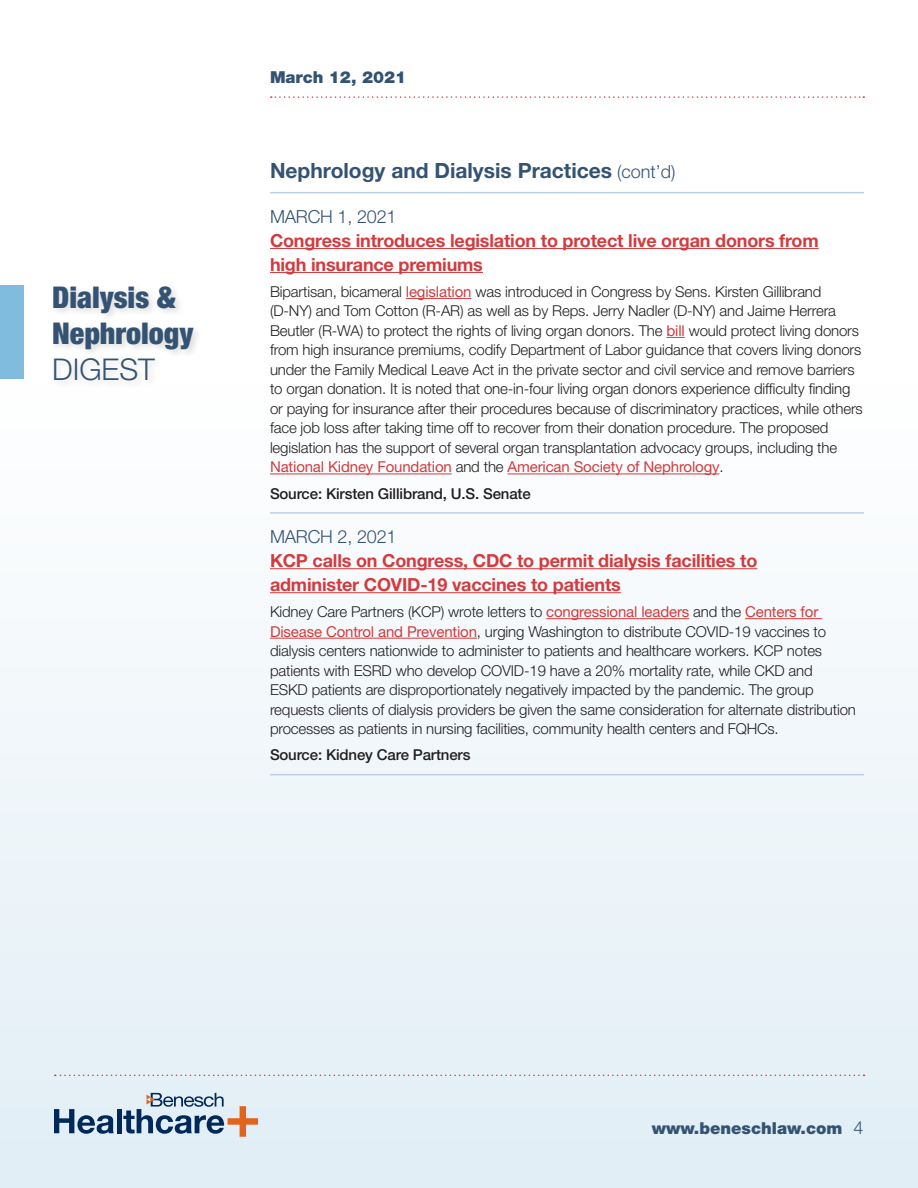
<style>
.page{position:relative;width:918px;height:1188px;background:#fff}
.page>*{position:absolute;margin:0;border:0;box-sizing:border-box;transform-origin:0 0}
.t1{font:900 condensed 30px/36px "Helvetica Neue";color:#345373}
.Source_RuleUnder{font:700 21px "Helvetica Neue";color:#345373}
.Neph_BoldHyperlink_R{font:700 18px/24px "Helvetica Neue";letter-spacing:-.01em;color:#d33b3e}
.Date{font:300 18px "Helvetica Neue";letter-spacing:-.01em;color:#345373}
.t2{font:900 16.5px "Helvetica Neue";color:#345373}
.Neph_Text_10_13{font:300 15px/19.5px "Helvetica Neue";letter-spacing:-.01em;color:#231f20}
.Source_RuleUnder-2{font:500 15px "Helvetica Neue";letter-spacing:-.01em;color:#231f20}
.s1{font-weight:300;font-stretch:normal}
.s2{font-weight:300;font-size:18px}
.s3{font-weight:400;color:#d33b3e}
</style>
<div class="page">
<div style="left:0;top:385px;width:918px;height:803px;background:linear-gradient(to bottom,#fefefe,#e1eef6)"></div>
<hr style="left:270px;top:192px;width:594px;height:1px;background:#b9d1ea">
<hr style="left:270px;top:248px;width:549px;height:1px;background:#d33b3e">
<hr style="left:270px;top:272px;width:213px;height:1px;background:#d33b3e">
<hr style="left:406px;top:298px;width:65px;height:1px;background:#d33b3e">
<svg style="left:666px;top:337px;width:19px;height:1px"></svg>
<hr style="left:270px;top:474px;width:182px;height:1px;background:#d33b3e">
<hr style="left:508px;top:474px;width:211px;height:1px;background:#d33b3e">
<hr style="left:270px;top:512px;width:594px;height:2px;background:#b9d1ea">
<hr style="left:270px;top:568px;width:487px;height:1px;background:#d33b3e">
<hr style="left:270px;top:592px;width:351px;height:1px;background:#d33b3e">
<hr style="left:546px;top:618px;width:143px;height:1px;background:#d33b3e">
<hr style="left:745px;top:618px;width:77px;height:1px;background:#d33b3e">
<hr style="left:270px;top:638px;width:207px;height:1px;background:#d33b3e">
<hr style="left:270px;top:774px;width:594px;height:1px;background:#b9d1ea">
<div style="left:0;top:285px;width:23px;height:93px;background:#80bcdd"></div>
<svg style="left:55px;top:1075px;width:810px;height:1px"></svg>
<svg style="left:54px;top:1109px;width:60px;height:25px"></svg>
<hr style="left:117px;top:1109px;width:4px;height:24px;background:#002858">
<svg style="left:123px;top:1093px;width:135px;height:44px;background:#adb7c2"></svg>
<div style="left:51px;top:284px;width:152px;height:105px;background:#231f20;opacity:.15"></div>
<svg style="left:271px;top:96px;width:593px;height:2px"></svg>
<p class="t1" style="left:52px;top:279px;width:143px">Dialysis &amp;<br>Nephrology<br><span class="s1">DIGEST</span></p>
<p class="t2" style="left:270px;top:67px;width:138px">March 12, 2021</p>
<p class="Source_RuleUnder" style="left:270px;top:158px;width:407px">Nephrology and Dialysis Practices <span class="s2">(cont’d)</span></p>
<p class="Date" style="left:270px;top:205px;width:128px">MARCH 1, 2021</p>
<p class="Neph_BoldHyperlink_R" style="left:270px;top:228px;width:550px">Congress introduces legislation to protect live organ donors from high insurance premiums</p>
<p class="Neph_Text_10_13" style="left:270px;top:282px;width:594px">Bipartisan, bicameral <span class="s3">legislation</span> was introduced in Congress by Sens. Kirsten Gillibrand (D-NY) and Tom Cotton (R-AR) as well as by Reps. Jerry Nadler (D-NY) and Jaime Herrera Beutler (R-WA) to protect the rights of living organ donors. The <span class="s3">bill</span> would protect living donors from high insurance premiums, codify Department of Labor guidance that covers living donors under the Family Medical Leave Act in the private sector and civil service and remove barriers to organ donation. It is noted that one-in-four living organ donors experience difficulty finding or paying for insurance after their procedures because of discriminatory practices, while others face job loss after taking time off to recover from their donation procedure. The proposed legislation has the support of several organ transplantation advocacy groups, including the <span class="s3">National Kidney Foundation</span> and the <span class="s3">American Society of Nephrology</span>.</p>
<p class="Source_RuleUnder-2" style="left:270px;top:484px;width:262px">Source: Kirsten Gillibrand, U.S. Senate</p>
<p class="Date" style="left:270px;top:526px;width:128px">MARCH 2, 2021</p>
<p class="Neph_BoldHyperlink_R" style="left:270px;top:548px;width:489px">KCP calls on Congress, CDC to permit dialysis facilities to administer COVID-19 vaccines to patients</p>
<p class="Neph_Text_10_13" style="left:270px;top:602px;width:587px">Kidney Care Partners (KCP) wrote letters to <span class="s3">congressional leaders</span> and the <span class="s3">Centers for Disease Control and Prevention</span>, urging Washington to distribute COVID-19 vaccines to dialysis centers nationwide to administer to patients and healthcare workers. KCP notes patients with ESRD who develop COVID-19 have a 20% mortality rate, while CKD and<br>ESKD patients are disproportionately negatively impacted by the pandemic. The group requests clients of dialysis providers be given the same consideration for alternate distribution processes as patients in nursing facilities, community health centers and FQHCs.</p>
<p class="Source_RuleUnder-2" style="left:270px;top:746px;width:202px">Source: Kidney Care Partners</p>
<p class="t2" style="left:652px;top:1119px;width:213px">www.beneschlaw.com <span class="s2">4</span></p>
</div>
